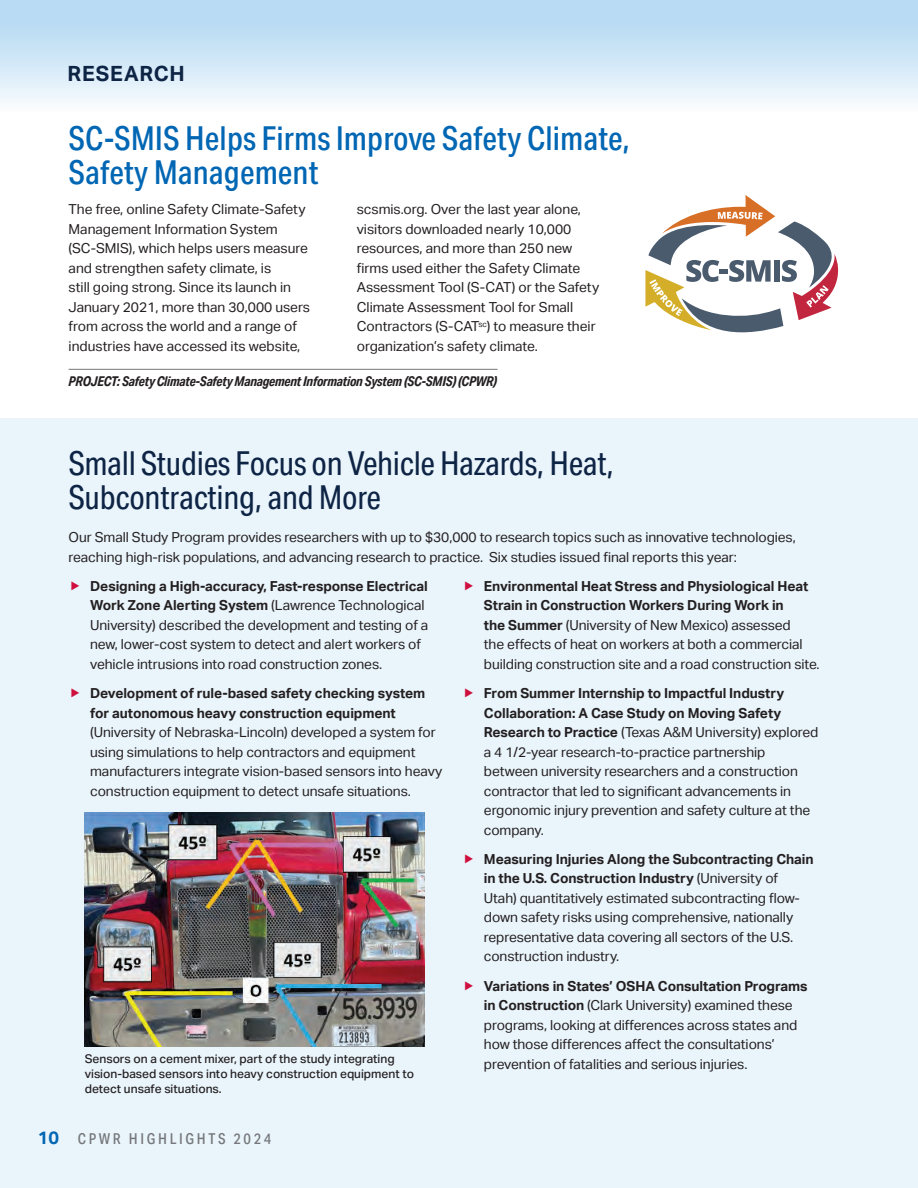
<style>
.page{position:relative;width:918px;height:1188px;background:#fff}
.page>*{position:absolute;margin:0;border:0;box-sizing:border-box;transform-origin:0 0}
.t1{font:33px/34.5px "Aktiv Grotesk Cd";letter-spacing:-.01em;color:#0e2445}
.t2{font:500 33px/34.5px "Aktiv Grotesk Cd";color:#0166b3}
.t3{font:700 21px "Aktiv Grotesk";letter-spacing:.04em;color:#0e2445}
.t4{font:500 15px "Aktiv Grotesk Cd";letter-spacing:.175em;color:#76787b}
.t5{font:13.8px/19.5px "Aktiv Grotesk";letter-spacing:-.005em;color:#231f20}
.t6{font:700 13.8px/19.5px "Aktiv Grotesk";letter-spacing:-.005em;color:#231f20}
.t7{font:italic 700 13.5px "Aktiv Grotesk Cd";letter-spacing:-.02em;color:#231f20}
.t8{font:500 12px/15px "Aktiv Grotesk";color:#231f20}
.s1{font-weight:700}
.s2{font-family:"Aktiv Grotesk";font-weight:700;font-size:18px;color:#0166b3}
</style>
<div class="page">
<hr style="left:917px;top:0;width:1px;height:1188px;background:#fee1c8">
<div style="left:0;top:0;width:918px;height:113px;background:linear-gradient(to bottom,#add5f1,#f7fbfd)"></div>
<div style="left:0;top:418px;width:918px;height:770px;background:#e9f4fb"></div>
<svg style="left:645px;top:195px;width:193px;height:137px"></svg>
<hr style="left:69px;top:369px;width:429px;height:1px;background:#76787b">
<img style="left:85px;top:812px;width:339px;height:235px">
<h2 class="t3" style="left:68px;top:62px;width:119px">RESEARCH</h2>
<h1 class="t2" style="left:69px;top:121px;width:563px">SC-SMIS Helps Firms Improve Safety Climate,<br>Safety Management</h1>
<p class="t5" style="left:69px;top:200px;width:243px">The free, online Safety Climate-Safety Management Information System (SC-SMIS), which helps users measure and strengthen safety climate, is<br>still going strong. Since its launch in January 2021, more than 30,000 users from across the world and a range of industries have accessed its website,</p>
<p class="t5" style="left:357px;top:200px;width:244px">scsmis.org. Over the last year alone, visitors downloaded nearly 10,000 resources, and more than 250 new firms used either the Safety Climate Assessment Tool (S-CAT) or the Safety Climate Assessment Tool for Small Contractors (S-CAT<sup>sc</sup>) to measure their organization’s safety climate.</p>
<p class="t7" style="left:69px;top:373px;width:430px">PROJECT: Safety Climate-Safety Management Information System (SC-SMIS) (CPWR)</p>
<h1 class="t1" style="left:69px;top:446px;width:547px">Small Studies Focus on Vehicle Hazards, Heat,<br>Subcontracting, and More</h1>
<p class="t5" style="left:69px;top:528px;width:729px">Our Small Study Program provides researchers with up to $30,000 to research topics such as innovative technologies, reaching high-risk populations, and advancing research to practice. Six studies issued final reports this year:</p>
<p class="t5" style="left:90px;top:576px;width:340px"><span class="s1">Designing a High-accuracy, Fast-response Electrical Work Zone Alerting System</span> (Lawrence Technological University) described the development and testing of a new, lower-cost system to detect and alert workers of vehicle intrusions into road construction zones.</p>
<p class="t6" style="left:90px;top:684px;width:337px">Development of rule-based safety checking system for autonomous heavy construction equipment</p>
<p class="t5" style="left:90px;top:723px;width:354px">(University of Nebraska-Lincoln) developed a system for using simulations to help contractors and equipment manufacturers integrate vision-based sensors into heavy construction equipment to detect unsafe situations.</p>
<p class="t8" style="left:85px;top:1051px;width:331px">Sensors on a cement mixer, part of the study integrating vision-based sensors into heavy construction equipment to detect unsafe situations.</p>
<p class="t4" style="left:38px;top:1130px;width:235px"><span class="s2">10</span> CPWR HIGHLIGHTS 2024</p>
<p class="t5" style="left:484px;top:576px;width:337px"><span class="s1">Environmental Heat Stress and Physiological Heat Strain in Construction Workers During Work in<br>the Summer</span> (University of New Mexico) assessed<br>the effects of heat on workers at both a commercial building construction site and a road construction site.</p>
<p class="t5" style="left:484px;top:684px;width:336px"><span class="s1">From Summer Internship to Impactful Industry Collaboration: A Case Study on Moving Safety Research to Practice</span> (Texas A&amp;M University) explored a 4 1/2-year research-to-practice partnership between university researchers and a construction contractor that led to significant advancements in ergonomic injury prevention and safety culture at the company.</p>
<p class="t5" style="left:484px;top:849px;width:331px"><span class="s1">Measuring Injuries Along the Subcontracting Chain in the U.S. Construction Industry</span> (University of Utah) quantitatively estimated subcontracting flow&shy;down safety risks using comprehensive, nationally representative data covering all sectors of the U.S. construction industry.</p>
<p class="t5" style="left:484px;top:976px;width:325px"><span class="s1">Variations in States’ OSHA Consultation Programs in Construction</span> (Clark University) examined these programs, looking at differences across states and how those differences affect the consultations’ prevention of fatalities and serious injuries.</p>
</div>
